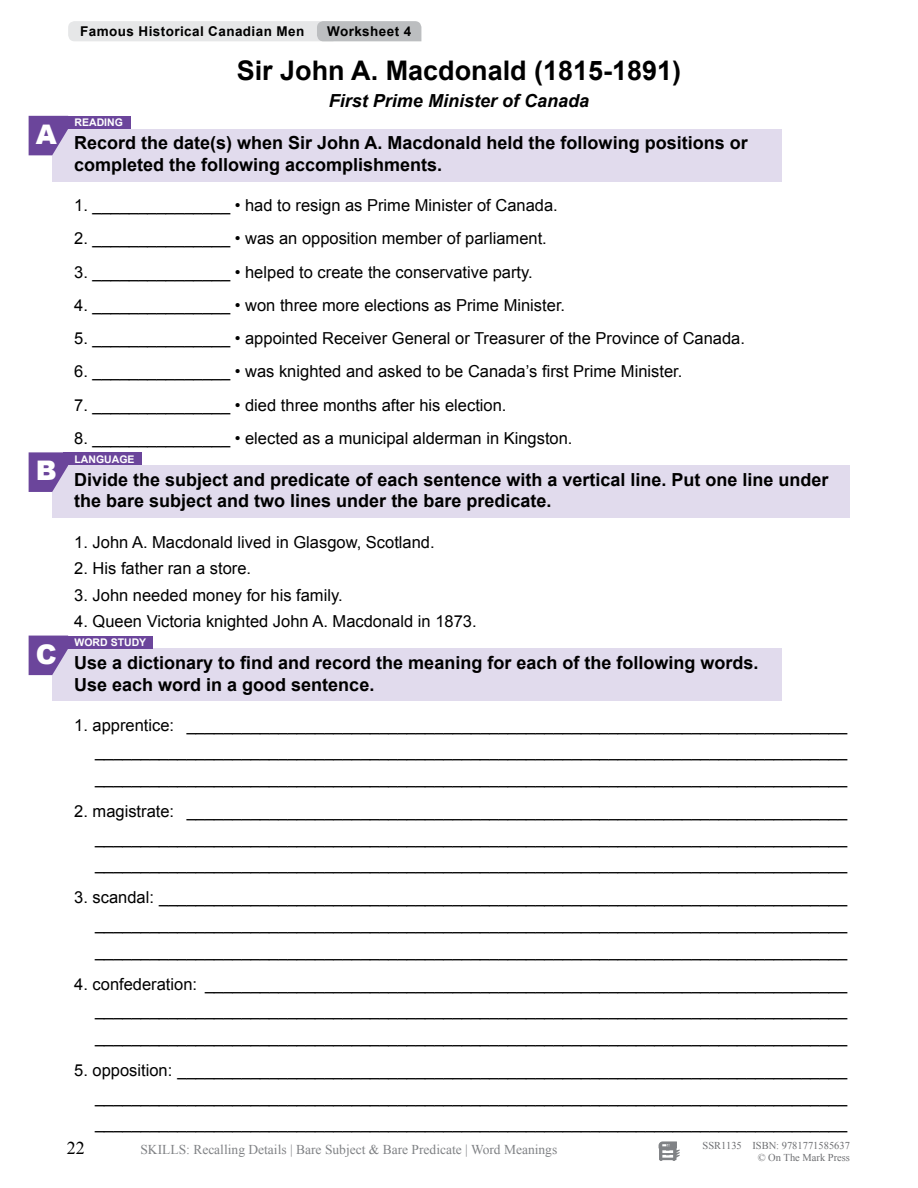
<style>
.page{position:relative;width:918px;height:1188px;background:#fff}
.page>*{position:absolute;margin:0;border:0;box-sizing:border-box;transform-origin:0 0}
.t1{font:700 27px "Arial";color:#000}
.t2{font:900 27px "Arial";color:#fff}
.t3{font:700 18px/21.6px "Arial";color:#000}
.t4{font:italic 700 18px "Arial";color:#000}
.t5{font:18px "Times New Roman";color:#000}
.t6{font:16.5px/26.5px "Arial";color:#000;text-align:justify}
.t7{font:13.5px "Times New Roman";color:#808285}
.t8{font:700 13.5px "Arial";letter-spacing:.03em;color:#000}
.t9{font:10.5px/12.6px "Times New Roman";color:#6d6e71;text-align:right}
.t10{font:700 10.5px "Arial";color:#fff}
</style>
<div class="page">
<svg style="left:659px;top:1141px;width:21px;height:20px"></svg>
<div style="left:52px;top:465px;width:798px;height:53px;background:#e1dbed"></div>
<div style="left:52px;top:649px;width:730px;height:52px;background:#e1dbed"></div>
<svg style="left:29px;top:452px;width:39px;height:40px"></svg>
<svg style="left:29px;top:636px;width:39px;height:39px"></svg>
<div style="left:52px;top:129px;width:730px;height:52px;background:#e1dbed"></div>
<svg style="left:29px;top:116px;width:39px;height:39px"></svg>
<svg style="left:68px;top:21px;width:353px;height:20px;background:#dadbdc"></svg>
<div style="left:63px;top:116px;width:68px;height:13px;background:#6b459b"></div>
<div style="left:63px;top:452px;width:78px;height:13px;background:#6b459b"></div>
<div style="left:63px;top:636px;width:90px;height:13px;background:#6b459b"></div>
<p class="t8" style="left:80px;top:23px;width:226px">Famous Historical Canadian Men</p>
<p class="t8" style="left:327px;top:23px;width:86px">Worksheet 4</p>
<h1 class="t2" style="left:36px;top:115px;width:23px">A</h1>
<h1 class="t2" style="left:36px;top:451px;width:23px">B</h1>
<h1 class="t2" style="left:36px;top:634px;width:23px">C</h1>
<h1 class="t1" style="left:237px;top:53px;width:446px">Sir John A. Macdonald (1815-1891)</h1>
<p class="t4" style="left:329px;top:89px;width:262px">First Prime Minister of Canada</p>
<p class="t3" style="left:74px;top:133px;width:675px">Record the date(s) when Sir John A. Macdonald held the following positions or completed the following accomplishments.</p>
<p class="t6" style="left:74px;top:192px;width:485px">1. _______________ • had to resign as Prime Minister of Canada.</p>
<p class="t6" style="left:74px;top:225px;width:474px">2. _______________ • was an opposition member of parliament.</p>
<p class="t6" style="left:74px;top:259px;width:460px">3. _______________ • helped to create the conservative party.</p>
<p class="t6" style="left:74px;top:292px;width:492px">4. _______________ • won three more elections as Prime Minister.</p>
<p class="t6" style="left:74px;top:325px;width:672px">5. _______________ • appointed Receiver General or Treasurer of the Province of Canada.</p>
<p class="t6" style="left:74px;top:358px;width:610px">6. _______________ • was knighted and asked to be Canada’s first Prime Minister.</p>
<p class="t6" style="left:74px;top:392px;width:434px">7. _______________ • died three months after his election.</p>
<p class="t6" style="left:74px;top:425px;width:500px">8. _______________ • elected as a municipal alderman in Kingston.</p>
<p class="t3" style="left:74px;top:469px;width:756px">Divide the subject and predicate of each sentence with a vertical line. Put one line under the bare subject and two lines under the bare predicate.</p>
<p class="t6" style="left:74px;top:529px;width:362px">1. John A. Macdonald lived in Glasgow, Scotland.</p>
<p class="t6" style="left:74px;top:555px;width:178px">2. His father ran a store.</p>
<p class="t6" style="left:74px;top:582px;width:270px">3. John needed money for his family.</p>
<p class="t6" style="left:74px;top:608px;width:404px">4. Queen Victoria knighted John A. Macdonald in 1873.</p>
<p class="t3" style="left:74px;top:653px;width:686px">Use a dictionary to find and record the meaning for each of the following words.<br>Use each word in a good sentence.</p>
<p class="t6" style="left:95px;top:712px;width:754px;text-indent:-21px">1. apprentice: ________________________________________________________________________ __________________________________________________________________________________ __________________________________________________________________________________</p>
<p class="t6" style="left:95px;top:798px;width:754px;text-indent:-21px">2. magistrate: ________________________________________________________________________ __________________________________________________________________________________ __________________________________________________________________________________</p>
<p class="t6" style="left:95px;top:885px;width:754px;text-indent:-21px">3. scandal: ___________________________________________________________________________ __________________________________________________________________________________ __________________________________________________________________________________</p>
<p class="t6" style="left:95px;top:971px;width:754px;text-indent:-21px">4. confederation: ______________________________________________________________________ __________________________________________________________________________________ __________________________________________________________________________________</p>
<p class="t6" style="left:95px;top:1057px;width:754px;text-indent:-21px">5. opposition: _________________________________________________________________________ __________________________________________________________________________________ __________________________________________________________________________________</p>
<p class="t10" style="left:75px;top:116px;width:41px">READING</p>
<p class="t10" style="left:75px;top:452px;width:62px">LANG UAGE</p>
<p class="t10" style="left:75px;top:635px;width:73px">WORD STUDY</p>
<p class="t5" style="left:67px;top:1136px;width:19px">22</p>
<p class="t7" style="left:140px;top:1140px;width:16px">Skills</p>
<p class="t7" style="left:186px;top:1140px;width:373px">: Recalling Details | Bare Subject &amp; Bare Predicate | Word Meanings</p>
<p class="t9" style="left:703px;top:1139px;width:149px">SSR1135 ISBN: 9781771585637 © On The Mark Press</p>
</div>
